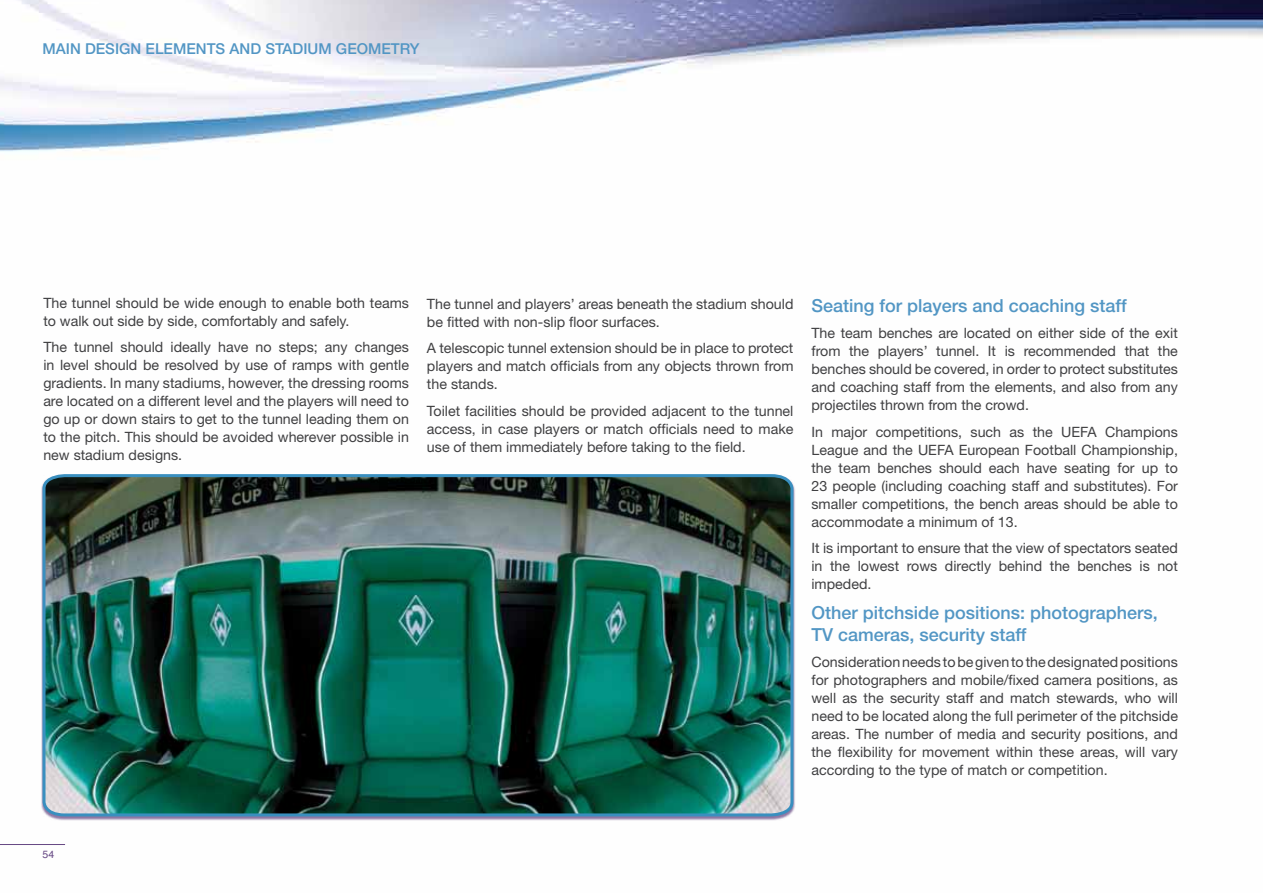
<style>
.page{position:relative;width:1263px;height:893px;background:#fff}
.page>*{position:absolute;margin:0;border:0;box-sizing:border-box;transform-origin:0 0}
.t1{font:500 18px/21.6px "Helvetica Neue";color:#5296c4}
.t2{font:500 15px "Helvetica Neue";color:#5296c4}
.t3{font:14.25px/18px "Helvetica Neue";color:#404042;text-align:justify}
.t4{font:10.5px "Helvetica";color:#664884}
</style>
<div class="page">
<img style="left:0;top:0;width:1263px;height:845px">
<hr style="left:0;top:844px;width:65px;height:1px;background:#664884">
<img style="left:41px;top:473px;width:754px;height:345px">
<p class="t2" style="left:43px;top:40px;width:379px">MAIN DESIGN ELEMENTS AND STADIUM GEOMETRY</p>
<p class="t3" style="left:43px;top:293px;width:367px">The tunnel should be wide enough to enable both teams to walk out side by side, comfortably and safely.</p>
<p class="t3" style="left:43px;top:338px;width:367px">The tunnel should ideally have no steps; any changes in level should be resolved by use of ramps with gentle gradients. In many stadiums, however, the dressing rooms are located on a different level and the players will need to go up or down stairs to get to the tunnel leading them on to the pitch. This should be avoided wherever possible in new stadium designs.</p>
<p class="t3" style="left:427px;top:295px;width:368px">The tunnel and players’ areas beneath the stadium should be fitted with non-slip floor surfaces.</p>
<p class="t3" style="left:427px;top:339px;width:368px">A telescopic tunnel extension should be in place to protect players and match officials from any objects thrown from the stands.</p>
<p class="t3" style="left:427px;top:402px;width:368px">Toilet facilities should be provided adjacent to the tunnel access, in case players or match officials need to make use of them immediately before taking to the field.</p>
<p class="t1" style="left:811px;top:294px;width:317px">Seating for players and coaching staff</p>
<p class="t3" style="left:811px;top:324px;width:368px">The team benches are located on either side of the exit from the players’ tunnel. It is recommended that the benches should be covered, in order to protect substitutes and coaching staff from the elements, and also from any projectiles thrown from the crowd.</p>
<p class="t3" style="left:811px;top:422px;width:368px">In major competitions, such as the UEFA Champions League and the UEFA European Football Championship, the team benches should each have seating for up to 23 people (including coaching staff and substitutes). For smaller competitions, the bench areas should be able to accommodate a minimum of 13.</p>
<p class="t3" style="left:811px;top:539px;width:368px">It is important to ensure that the view of spectators seated in the lowest rows directly behind the benches is not impeded.</p>
<p class="t1" style="left:811px;top:602px;width:348px">Other pitchside positions: photographers,<br>TV cameras, security staff</p>
<p class="t3" style="left:811px;top:653px;width:368px">Consideration needs to be given to the designated positions for photographers and mobile/fixed camera positions, as well as the security staff and match stewards, who will need to be located along the full perimeter of the pitchside areas. The number of media and security positions, and the flexibility for movement within these areas, will vary according to the type of match or competition.</p>
<p class="t4" style="left:43px;top:846px;width:13px">54</p>
</div>
